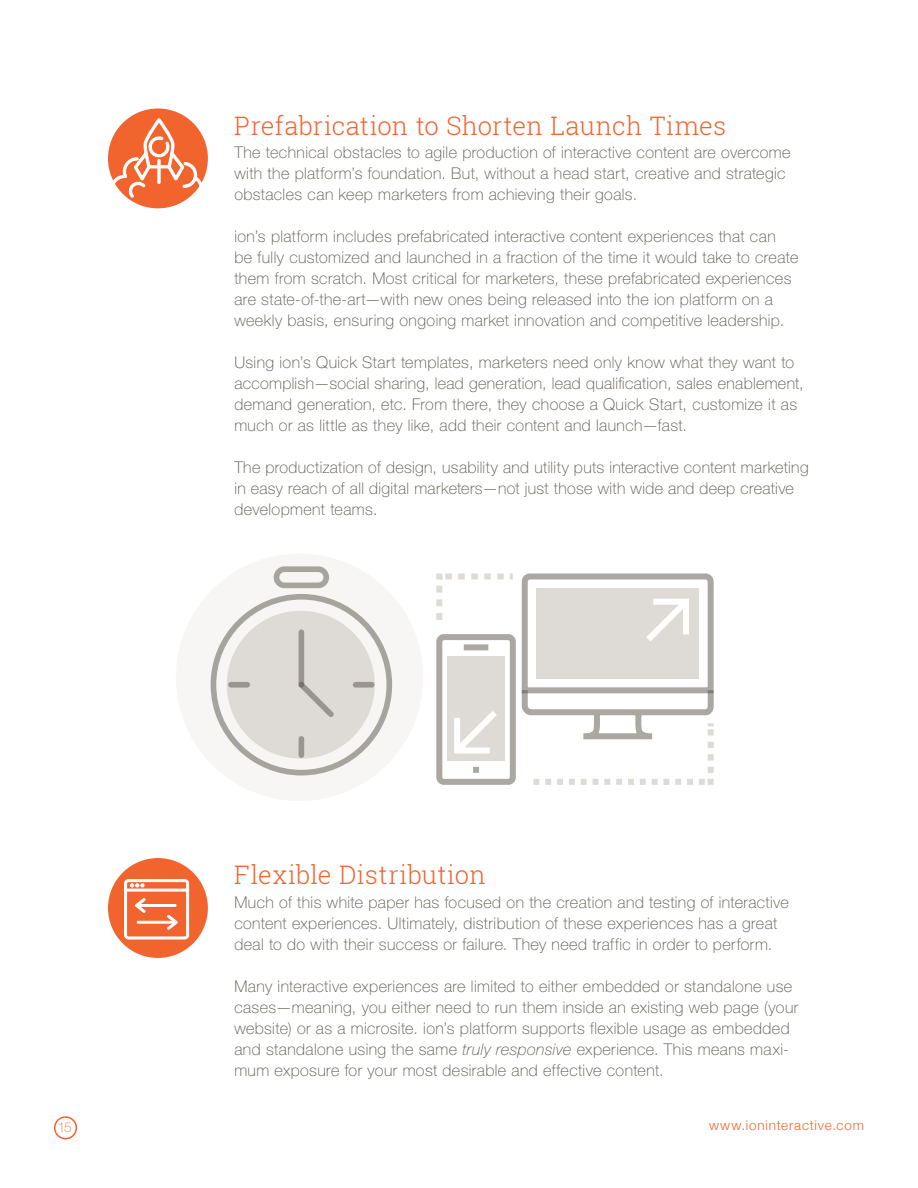
<style>
.page{position:relative;width:918px;height:1188px;background:#fff}
.page>*{position:absolute;margin:0;border:0;box-sizing:border-box;transform-origin:0 0}
.t1{font:300 25.5px "Roboto Slab";letter-spacing:.01em;color:#f2642e}
.t2{font:100 16.2px/21px "Helvetica Neue LT Std";letter-spacing:.025em;color:#575046}
.t3{font:300 13.5px "Helvetica Neue";letter-spacing:.06em;color:#f2642e}
.t4{font:100 13.5px "Helvetica Neue LT Std";color:#f2642e}
.s1{font-style:italic}
</style>
<div class="page">
<div style="left:176px;top:554px;width:247px;height:247px;background:#f7f6f5;border-radius:50%"></div>
<div style="left:108px;top:108px;width:100px;height:100px;background:#f2642e;border-radius:50%"></div>
<div style="left:108px;top:858px;width:100px;height:100px;background:#f2642e;border-radius:50%"></div>
<svg style="left:111px;top:118px;width:92px;height:84px"></svg>
<svg style="left:124px;top:879px;width:65px;height:60px"></svg>
<div style="left:137px;top:904px;width:39px;height:3px;border:1px solid #fff"></div>
<div style="left:137px;top:921px;width:39px;height:2px;border:1px solid #fff"></div>
<div style="left:436px;top:634px;width:80px;height:151px;border:6px solid #575046;border-radius:5px"></div>
<div style="left:447px;top:657px;width:58px;height:104px;background:#dedbd6"></div>
<div style="left:464px;top:644px;width:24px;height:6px;background:#aba7a2"></div>
<svg style="left:473px;top:767px;width:6px;height:6px"></svg>
<svg style="left:454px;top:711px;width:43px;height:43px"></svg>
<svg style="left:510px;top:573px;width:3px;height:6px"></svg>
<svg style="left:436px;top:573px;width:68px;height:47px"></svg>
<svg style="left:521px;top:573px;width:193px;height:212px"></svg>
<svg style="left:211px;top:594px;width:181px;height:182px"></svg>
<div style="left:299px;top:736px;width:5px;height:22px;background:#9a958e;border-radius:3px"></div>
<div style="left:353px;top:682px;width:22px;height:6px;background:#9a958e;border-radius:3px"></div>
<div style="left:228px;top:682px;width:22px;height:6px;background:#9a958e;border-radius:3px"></div>
<svg style="left:274px;top:566px;width:55px;height:22px"></svg>
<div style="left:54px;top:1116px;width:23px;height:23px;border:2px solid #f2642e;border-radius:50%"></div>
<h1 class="t1" style="left:234px;top:108px;width:493px">Prefabrication to Shorten Launch Times</h1>
<p class="t2" style="left:234px;top:142px;width:558px">The technical obstacles to agile production of interactive content are overcome with the platform’s foundation. But, without a head start, creative and strategic obstacles can keep marketers from achieving their goals.</p>
<p class="t2" style="left:234px;top:226px;width:566px">ion’s platform includes prefabricated interactive content experiences that can<br>be fully customized and launched in a fraction of the time it would take to create them from scratch. Most critical for marketers, these prefabricated experiences are state-of-the-art—with new ones being released into the ion platform on a weekly basis, ensuring ongoing market innovation and competitive leadership.</p>
<p class="t2" style="left:234px;top:352px;width:571px">Using ion’s Quick Start templates, marketers need only know what they want to accomplish—social sharing, lead generation, lead qualification, sales enablement, demand generation, etc. From there, they choose a Quick Start, customize it as much or as little as they like, add their content and launch—fast.</p>
<p class="t2" style="left:234px;top:457px;width:576px">The productization of design, usability and utility puts interactive content marketing in easy reach of all digital marketers—not just those with wide and deep creative development teams.</p>
<h1 class="t1" style="left:234px;top:858px;width:253px">Flexible Distribution</h1>
<p class="t2" style="left:234px;top:892px;width:556px">Much of this white paper has focused on the creation and testing of interactive content experiences. Ultimately, distribution of these experiences has a great deal to do with their success or failure. They need traffic in order to perform.</p>
<p class="t2" style="left:234px;top:976px;width:566px">Many interactive experiences are limited to either embedded or standalone use cases—meaning, you either need to run them inside an existing web page (your website) or as a microsite. ion’s platform supports flexible usage as embedded and standalone using the same <span class="s1">truly responsive</span> experience. This means maxi&shy;mum exposure for your most desirable and effective content.</p>
<p class="t4" style="left:58px;top:1120px;width:16px">15</p>
<p class="t3" style="left:709px;top:1115px;width:156px">www.ioninteractive.com</p>
</div>
